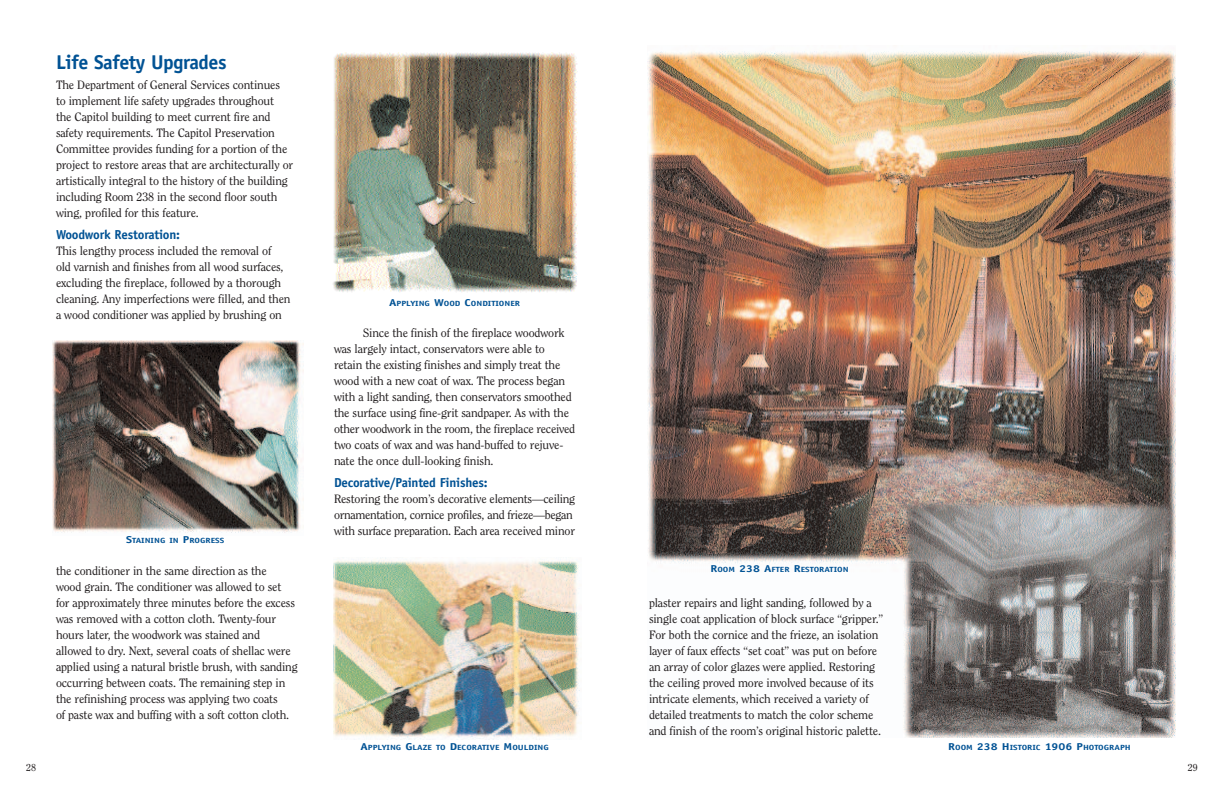
<style>
.page{position:relative;width:1224px;height:792px;background:#fff}
.page>*{position:absolute;margin:0;border:0;box-sizing:border-box;transform-origin:0 0}
.t1{font:700 20px "Officina Sans";letter-spacing:-.02em;color:#005294}
.t2{font:700 13px "Officina Sans";letter-spacing:-.015em;color:#005294}
.t3{font:12px/16px "Clearface";letter-spacing:-.015em;color:#231f20}
.t4{font:10px "Clearface";color:#231f20}
.t5{font:700 7.5px "Officina Sans";color:#005294;scale:1.25 1}
.s1{font-size:10px}
</style>
<div class="page">
<img style="left:647px;top:51px;width:529px;height:687px">
<img style="left:52px;top:340px;width:251px;height:193px">
<img style="left:333px;top:52px;width:245px;height:240px">
<img style="left:333px;top:557px;width:247px;height:183px">
<h1 class="t1" style="left:56px;top:55px;width:172px">Life Safety Upgrades</h1>
<p class="t3" style="left:56px;top:78px;width:239px">The Department of General Services continues<br>to implement life safety upgrades throughout<br>the Capitol building to meet current fire and safety requirements. The Capitol Preservation Committee provides funding for a portion of the project to restore areas that are architecturally or artistically integral to the history of the building including Room 238 in the second floor south wing, profiled for this feature.</p>
<p class="t2" style="left:56px;top:230px;width:126px">Woodwork Restoration:</p>
<p class="t3" style="left:56px;top:244px;width:236px">This lengthy process included the removal of<br>old varnish and finishes from all wood surfaces, excluding the fireplace, followed by a thorough cleaning. Any imperfections were filled, and then a wood conditioner was applied by brushing on</p>
<p class="t5" style="left:126px;top:538px;width:80px"><span class="s1">S</span>TAINING IN <span class="s1">P</span>ROGRESS</p>
<p class="t3" style="left:56px;top:564px;width:243px">the conditioner in the same direction as the<br>wood grain. The conditioner was allowed to set for approximately three minutes before the excess was removed with a cotton cloth. Twenty-four hours later, the woodwork was stained and allowed to dry. Next, several coats of shellac were applied using a natural bristle brush, with sanding occurring between coats. The remaining step in the refinishing process was applying two coats<br>of paste wax and buffing with a soft cotton cloth.</p>
<p class="t5" style="left:389px;top:301px;width:106px"><span class="s1">A</span>PPLYING <span class="s1">W</span>OOD <span class="s1">C</span>ONDITIONER</p>
<p class="t3" style="left:334px;top:325px;width:243px;text-indent:29px">Since the finish of the fireplace woodwork was largely intact, conservators were able to retain the existing finishes and simply treat the wood with a new coat of wax. The process began with a light sanding, then conservators smoothed the surface using fine-grit sandpaper. As with the other woodwork in the room, the fireplace received two coats of wax and was hand-buffed to rejuve&shy;nate the once dull-looking finish.</p>
<p class="t2" style="left:334px;top:478px;width:155px">Decorative/Painted Finishes:</p>
<p class="t3" style="left:334px;top:491px;width:243px">Restoring the room’s decorative elements—ceiling ornamentation, cornice profiles, and frieze—began with surface preparation. Each area received minor</p>
<p class="t5" style="left:360px;top:745px;width:152px"><span class="s1">A</span>PPLYING <span class="s1">G</span>LAZE TO <span class="s1">D</span>ECORATIVE <span class="s1">M</span>OULDING</p>
<p class="t5" style="left:710px;top:567px;width:112px"><span class="s1">R</span>OOM <span class="s1">238 A</span>FTER <span class="s1">R</span>ESTORATION</p>
<p class="t3" style="left:649px;top:595px;width:236px">plaster repairs and light sanding, followed by a single coat application of block surface “gripper.” For both the cornice and the frieze, an isolation layer of faux effects “set coat” was put on before an array of color glazes were applied. Restoring the ceiling proved more involved because of its intricate elements, which received a variety of detailed treatments to match the color scheme and finish of the room’s original historic palette.</p>
<p class="t5" style="left:948px;top:745px;width:148px"><span class="s1">R</span>OOM <span class="s1">238 H</span>ISTORIC <span class="s1">1906 P</span>HOTOGRAPH</p>
<p class="t4" style="left:26px;top:764px;width:11px">28</p>
<p class="t4" style="left:1188px;top:764px;width:11px">29</p>
</div>
